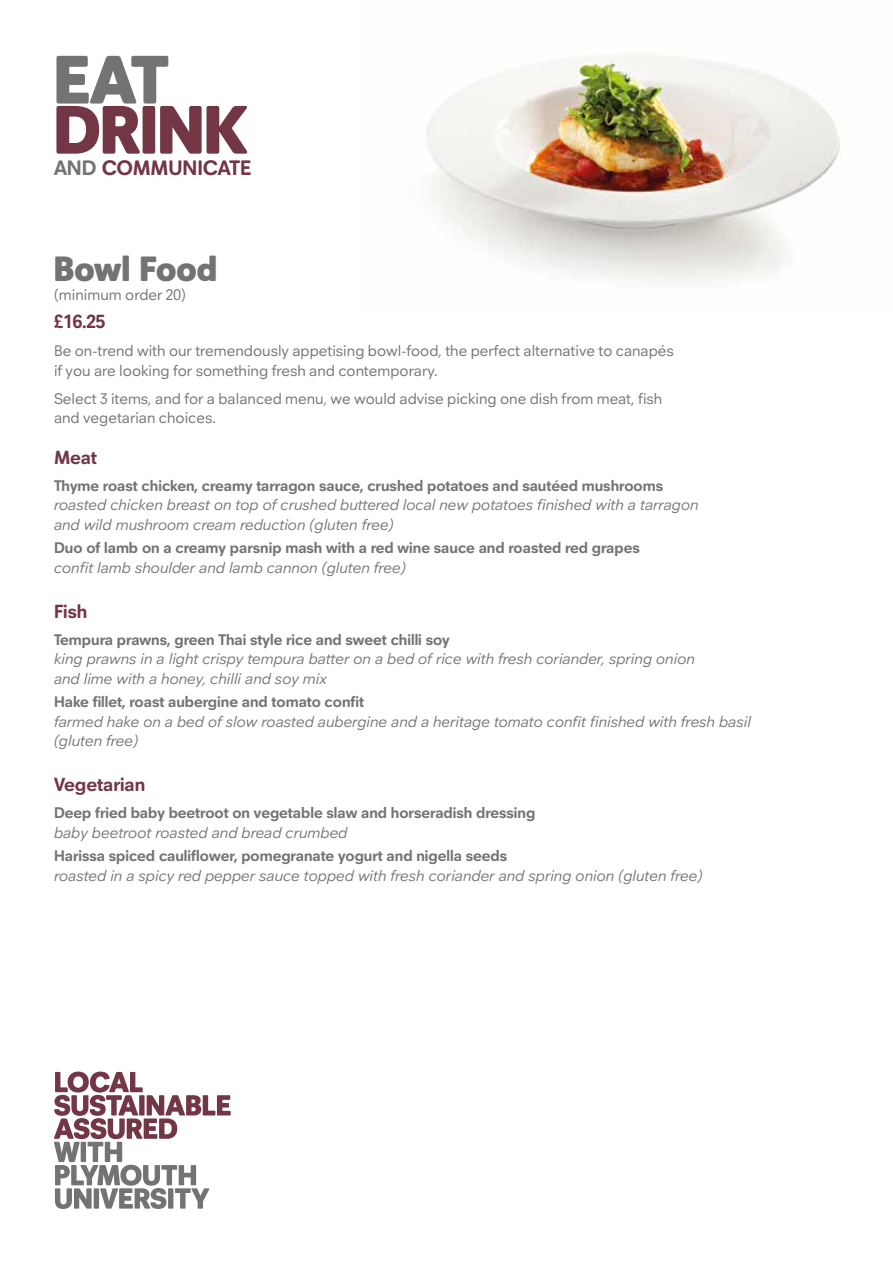
<style>
.page{position:relative;width:893px;height:1263px;background:#fff}
.page>*{position:absolute;margin:0;border:0;box-sizing:border-box;transform-origin:0 0}
.t1{font:900 70.2px "Neuzeitfor Plymouth";color:#723646}
.t2{font:900 70.2px "Neuzeitfor Plymouth";color:#747373}
.t3{font:900 36px "Neuzeitfor Plymouth";letter-spacing:.015em;color:#747373}
.t4{font:700 21.45px "Neuzeitfor Plymouth";color:#723646}
.t5{font:700 19.5px "Neuzeitfor Plymouth";color:#723646}
.t6{font:italic 15.75px/19.5px "Neuzeitfor Plymouth";color:#747373}
.t7{font:700 15.75px "Neuzeitfor Plymouth";color:#747373}
.t8{font:15.75px/19.5px "Neuzeitfor Plymouth";color:#747373}
.s1{color:#747373}
</style>
<div class="page">
<svg style="left:54px;top:1071px;width:177px;height:138px"></svg>
<img style="left:427px;top:54px;width:415px;height:225px">
<h1 class="t2" style="left:54px;top:35px;width:117px">EAT</h1>
<h1 class="t1" style="left:54px;top:85px;width:195px">DRINK</h1>
<h3 class="t4" style="left:54px;top:155px;width:199px"><span class="s1">AND</span> COMMUNICATE</h3>
<h2 class="t3" style="left:54px;top:245px;width:164px">Bowl Food</h2>
<p class="t8" style="left:54px;top:285px;width:133px">(minimum order 20)</p>
<p class="t5" style="left:54px;top:310px;width:53px">£16.25</p>
<p class="t8" style="left:54px;top:341px;width:621px">Be on-trend with our tremendously appetising bowl-food, the perfect alternative to canapés if you are looking for something fresh and contemporary.</p>
<p class="t8" style="left:54px;top:388px;width:610px">Select 3 items, and for a balanced menu, we would advise picking one dish from meat, fish and vegetarian choices.</p>
<p class="t5" style="left:54px;top:445px;width:44px">Meat</p>
<p class="t7" style="left:54px;top:476px;width:611px">Thyme roast chicken, creamy tarragon sauce, crushed potatoes and sautéed mushrooms</p>
<p class="t6" style="left:54px;top:495px;width:646px">roasted chicken breast on top of crushed buttered local new potatoes finished with a tarragon and wild mushroom cream reduction (gluten free)</p>
<p class="t7" style="left:54px;top:538px;width:587px">Duo of lamb on a creamy parsnip mash with a red wine sauce and roasted red grapes</p>
<p class="t6" style="left:54px;top:558px;width:353px">confit lamb shoulder and lamb cannon (gluten free)</p>
<p class="t5" style="left:54px;top:599px;width:35px">Fish</p>
<p class="t7" style="left:54px;top:630px;width:397px">Tempura prawns, green Thai style rice and sweet chilli soy</p>
<p class="t6" style="left:54px;top:649px;width:642px">king prawns in a light crispy tempura batter on a bed of rice with fresh coriander, spring onion and lime with a honey, chilli and soy mix</p>
<p class="t7" style="left:54px;top:692px;width:312px">Hake fillet, roast aubergine and tomato confit</p>
<p class="t6" style="left:54px;top:712px;width:698px">farmed hake on a bed of slow roasted aubergine and a heritage tomato confit finished with fresh basil (gluten free)</p>
<p class="t5" style="left:54px;top:773px;width:93px">Vegetarian</p>
<p class="t7" style="left:54px;top:803px;width:483px">Deep fried baby beetroot on vegetable slaw and horseradish dressing</p>
<p class="t6" style="left:54px;top:823px;width:295px">baby beetroot roasted and bread crumbed</p>
<p class="t7" style="left:54px;top:846px;width:455px">Harissa spiced cauliflower, pomegranate yogurt and nigella seeds</p>
<p class="t6" style="left:54px;top:866px;width:650px">roasted in a spicy red pepper sauce topped with fresh coriander and spring onion (gluten free)</p>
</div>
